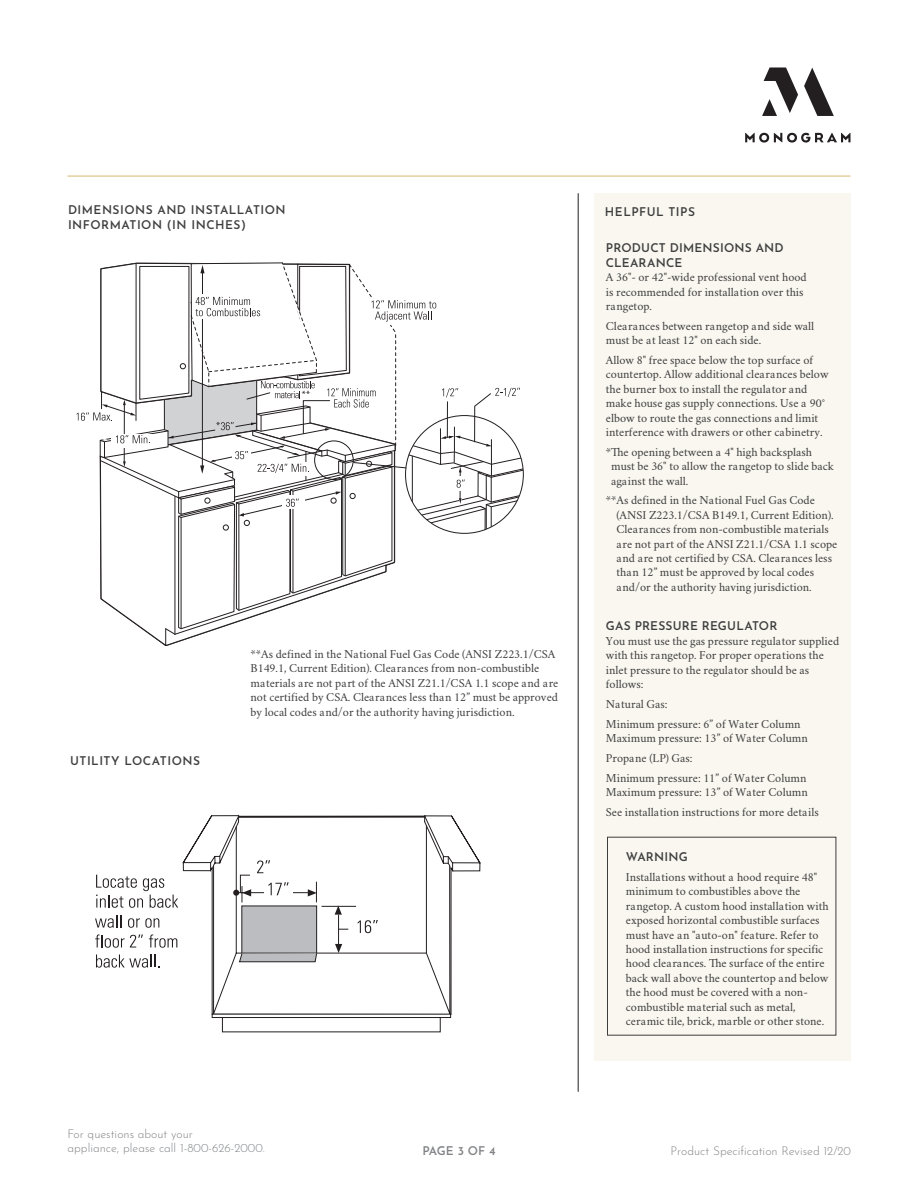
<style>
.page{position:relative;width:918px;height:1188px;background:#fff}
.page>*{position:absolute;margin:0;border:0;box-sizing:border-box;transform-origin:0 0}
.t1{font:12.75px/15.3px "Arial";color:#231f20}
.BODY_COPY{font:12px/14.4px "Crimson";color:#3e3e3f}
.t2{font:300 12px/14.4px "Josefin Sans";color:#808285}
.NOTES_HEADER{font:600 12px/14.4px "Josefin Sans";letter-spacing:.04em;color:#3e3e3f}
.t3{font:600 12px "Josefin Sans";letter-spacing:-.015em;color:#808285}
.BODY_COPY-2{font:600 12px "Josefin Sans";letter-spacing:.015em;color:#3e3e3f}
.s1{font-family:"Josefin Sans";font-weight:600}
</style>
<div class="page">
<hr style="left:578px;top:193px;width:1px;height:899px;background:#231f20">
<svg style="left:745px;top:68px;width:105px;height:75px"></svg>
<hr style="left:68px;top:176px;width:782px;height:1px;background:#dcbf7e">
<svg style="left:77px;top:262px;width:446px;height:383px"></svg>
<div style="left:594px;top:193px;width:256px;height:868px;background:#f9f7ef"></div>
<div style="left:607px;top:837px;width:229px;height:198px;border:1px solid #3e3e3f"></div>
<svg style="left:182px;top:814px;width:299px;height:199px"></svg>
<svg style="left:335px;top:906px;width:7px;height:9px"></svg>
<svg style="left:335px;top:944px;width:7px;height:9px"></svg>
<svg style="left:233px;top:875px;width:18px;height:27px"></svg>
<svg style="left:211px;top:1013px;width:241px;height:19px"></svg>
<svg style="left:238px;top:952px;width:80px;height:11px"></svg>
<hr style="left:238px;top:816px;width:188px;height:2px;background:#231f20">
<div style="left:250px;top:858px;width:27px;height:23px;background:#fff"></div>
<svg style="left:257px;top:860px;width:13px;height:13px"></svg>
<div style="left:264px;top:880px;width:29px;height:22px;background:#fff"></div>
<svg style="left:268px;top:882px;width:49px;height:20px"></svg>
<div style="left:352px;top:918px;width:31px;height:22px;background:#fff"></div>
<svg style="left:358px;top:920px;width:20px;height:13px"></svg>
<svg style="left:96px;top:875px;width:82px;height:33px"></svg>
<svg style="left:95px;top:915px;width:26px;height:13px"></svg>
<svg style="left:128px;top:918px;width:31px;height:10px"></svg>
<svg style="left:95px;top:934px;width:48px;height:14px"></svg>
<svg style="left:149px;top:934px;width:28px;height:14px"></svg>
<svg style="left:96px;top:954px;width:64px;height:14px"></svg>
<p class="NOTES_HEADER" style="left:68px;top:201px;width:219px">DIMENSIONS AND INSTALLATION<br>INFORMATION (IN INCHES)</p>
<p class="NOTES_HEADER" style="left:605px;top:203px;width:92px">HELPFUL TIPS</p>
<p class="BODY_COPY" style="left:606px;top:240px;width:202px"><span class="s1">PRODUCT DIMENSIONS AND<br>CLEARANCE<br></span>A 36"- or 42"-wide professional vent hood is recommended for installation over this rangetop.</p>
<p class="BODY_COPY" style="left:606px;top:318px;width:210px">Clearances between rangetop and side wall must be at least 12" on each side.</p>
<p class="BODY_COPY" style="left:606px;top:352px;width:224px">Allow 8" free space below the top surface of countertop. Allow additional clearances below the burner box to install the regulator and make house gas supply connections. Use a 90° elbow to route the gas connections and limit interference with drawers or other cabinetry.</p>
<p class="BODY_COPY" style="left:611px;top:444px;width:224px;text-indent:-5px">*The opening between a 4" high backsplash must be 36" to allow the rangetop to slide back against the wall.</p>
<p class="BODY_COPY" style="left:617px;top:492px;width:222px;text-indent:-11px">**As defined in the National Fuel Gas Code (ANSI Z223.1/CSA B149.1, Current Edition).<br>Clearances from non-combustible materials are not part of the ANSI Z21.1/CSA 1.1 scope and are not certified by CSA. Clearances less than 12” must be approved by local codes and/or the authority having jurisdiction.</p>
<p class="BODY_COPY" style="left:606px;top:618px;width:235px"><span class="s1">GAS PRESSURE REGULATOR<br></span>You must use the gas pressure regulator supplied with this rangetop. For proper operations the inlet pressure to the regulator should be as follows:</p>
<p class="BODY_COPY" style="left:606px;top:696px;width:63px">Natural Gas:</p>
<p class="BODY_COPY" style="left:606px;top:716px;width:203px">Minimum pressure: 6” of Water Column<br>Maximum pressure: 13” of Water Column</p>
<p class="BODY_COPY" style="left:606px;top:750px;width:88px">Propane (LP) Gas:</p>
<p class="BODY_COPY" style="left:606px;top:770px;width:203px">Minimum pressure: 11” of Water Column<br>Maximum pressure: 13” of Water Column</p>
<p class="BODY_COPY" style="left:606px;top:804px;width:214px">See installation instructions for more details</p>
<p class="BODY_COPY" style="left:251px;top:646px;width:309px">**As defined in the National Fuel Gas Code (ANSI Z223.1/CSA B149.1, Current Edition). Clearances from non-combustible materials are not part of the ANSI Z21.1/CSA 1.1 scope and are not certified by CSA. Clearances less than 12” must be approved by local codes and/or the authority having jurisdiction.</p>
<p class="t1" style="left:274px;top:658px;width:259px">**As defined in the National Fuel Gas Code (ANSI Z223.1/CSA B149.1, Current Edition).<br>Clearances from non-combustible materials are not part of the ANSI Z21.1/CSA 1.1 scope</p>
<p class="NOTES_HEADER" style="left:70px;top:752px;width:131px">UTILITY LOCATIONS</p>
<p class="t2" style="left:68px;top:1125px;width:199px">For questions about your<br>appliance, please call 1-800-626-2000.</p>
<p class="BODY_COPY-2" style="left:626px;top:847px;width:64px">WARNING</p>
<p class="BODY_COPY" style="left:626px;top:869px;width:204px">Installations without a hood require 48" minimum to combustibles above the rangetop. A custom hood installation with exposed horizontal combustible surfaces must have an "auto-on" feature. Refer to hood installation instructions for specific hood clearances. The surface of the entire back wall above the countertop and below the hood must be covered with a non&shy;combustible material such as metal, ceramic tile, brick, marble or other stone.</p>
<p class="t3" style="left:422px;top:1140px;width:75px">PAGE 3 OF 4</p>
<p class="t2" style="left:671px;top:1142px;width:182px">Product Specification Revised 12/20</p>
</div>
